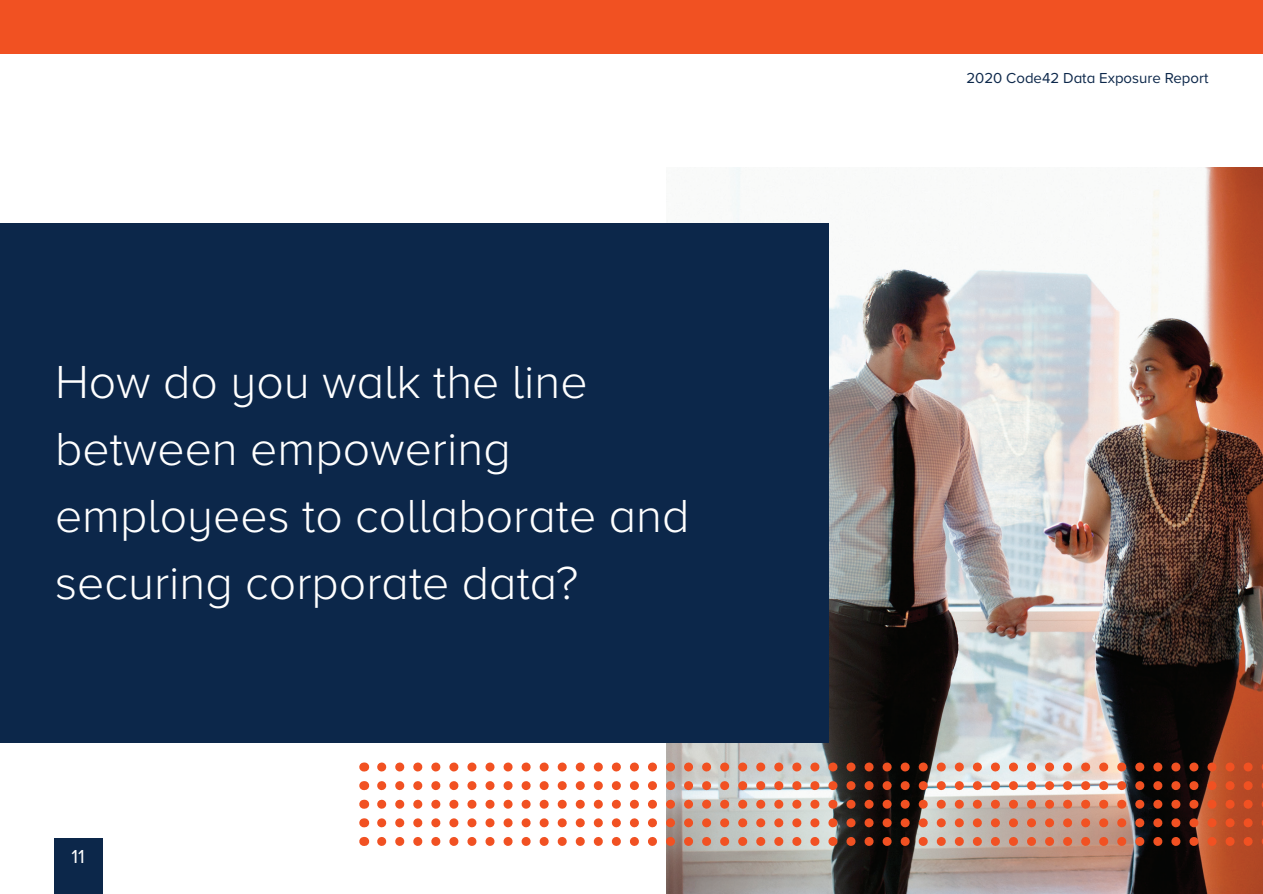
<style>
.page{position:relative;width:1263px;height:894px;background:#fff}
.page>*{position:absolute;margin:0;border:0;box-sizing:border-box;transform-origin:0 0}
.t1{font:300 48px/67.2px "Proxima Nova A";color:#fff}
.t2{font:19.5px "Proxima Nova A";color:#fff}
.t3{font:15px "Proxima Nova A";color:#0c274a}
</style>
<div class="page">
<img style="left:666px;top:167px;width:597px;height:726px">
<div style="left:0;top:224px;width:828px;height:518px;background:#0c274a"></div>
<img style="left:381px;top:780px;width:882px;height:9px">
<svg style="left:381px;top:818px;width:882px;height:9px"></svg>
<svg style="left:381px;top:799px;width:882px;height:9px"></svg>
<svg style="left:381px;top:762px;width:882px;height:9px"></svg>
<svg style="left:381px;top:836px;width:882px;height:9px"></svg>
<div style="left:54px;top:838px;width:48px;height:55px;background:#0c274a"></div>
<div style="left:0;top:0;width:1263px;height:54px;background:#f15122"></div>
<p class="t1" style="left:55px;top:345px;width:636px">How do you walk the line between empowering employees to collaborate and securing corporate data?</p>
<p class="t2" style="left:71px;top:841px;width:15px">11</p>
<p class="t3" style="left:966px;top:66px;width:243px">2020 Code42 Data Exposure Report</p>
</div>
